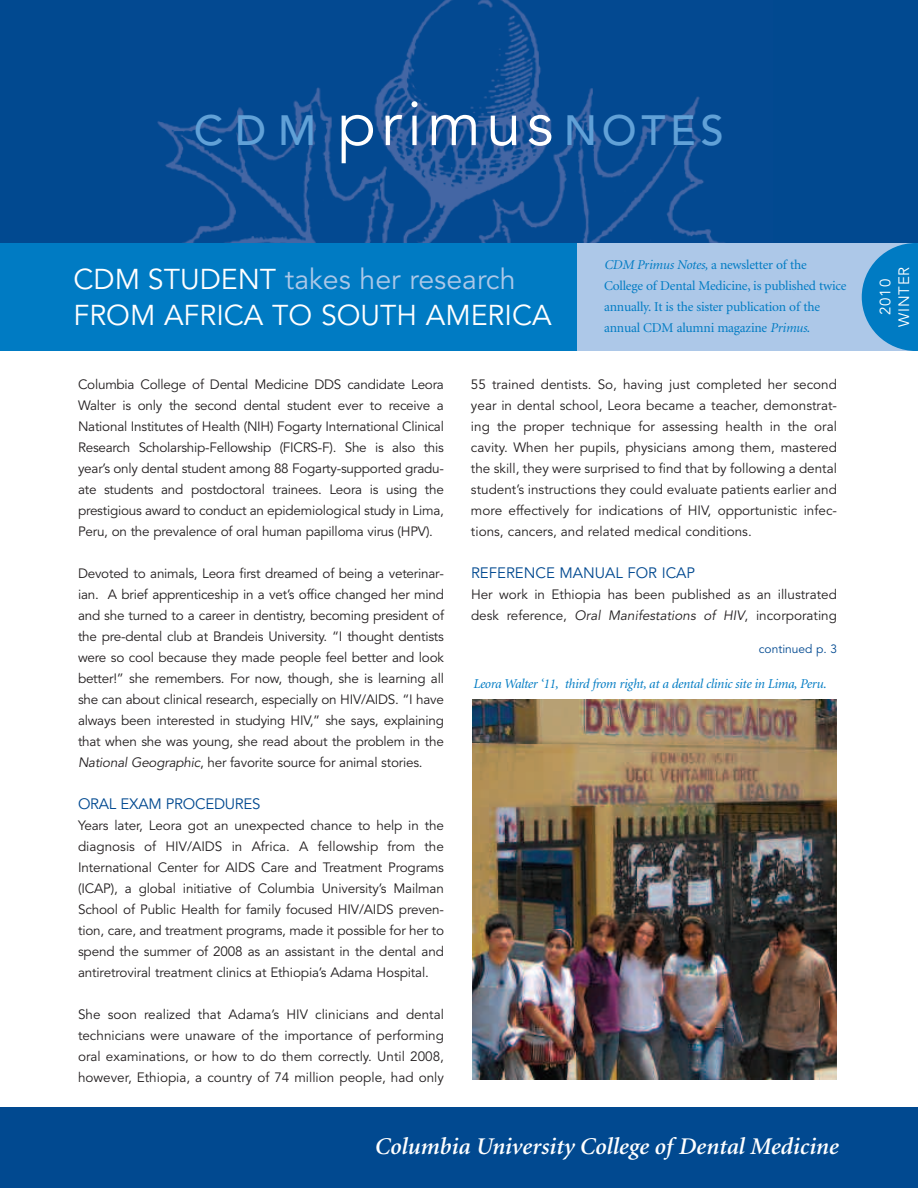
<style>
.page{position:relative;width:918px;height:1188px;background:#fff}
.page>*{position:absolute;margin:0;border:0;box-sizing:border-box;transform-origin:0 0}
.t1{font:500 42px "Avenir";color:#61a1d7}
.t2{font:28.5px "Avenir";color:#adc8e8}
.t3{font:28.5px "Avenir";color:#fff}
.t4{font:italic 600 24px "Minion";color:#fff}
.t5{font:15px "Avenir";color:#014990}
.t6{font:15px/18.8px "Avenir";letter-spacing:.055em;color:#fff;text-align:center}
.t7{font:13.5px/21px "Avenir";color:#231f20;text-align:justify}
.t8{font:13.5px "Minion";letter-spacing:-.015em;color:#007bc3}
.t9{font:italic 13.5px "Minion";letter-spacing:-.02em;color:#007bc3}
.t10{font:12px "Avenir";color:#014990}
.s1{font-weight:400;font-size:63px;color:#fff}
.s2{color:#fff}
.s3{font-style:italic}
</style>
<div class="page">
<div style="left:0;top:0;width:918px;height:243px;background:#014990"></div>
<div style="left:0;top:243px;width:577px;height:108px;background:#007bc3"></div>
<div style="left:577px;top:243px;width:341px;height:108px;background:#adc8e8"></div>
<svg style="left:862px;top:243px;width:56px;height:108px"></svg>
<img style="left:157px;top:0;width:568px;height:243px">
<img style="left:472px;top:700px;width:365px;height:380px">
<div style="left:0;top:1107px;width:918px;height:81px;background:#014990"></div>
<p class="t1" style="left:194px;top:113px;width:532px">C D M <span class="s1">primus</span> NO ES</p>
<p class="t2" style="left:74px;top:267px;width:444px"><span class="s2">CDM STUDENT</span> takes her research</p>
<h2 class="t3" style="left:74px;top:303px;width:480px">FROM AFRICA TO SOUTH AMERICA</h2>
<p class="t8" style="left:604px;top:259px;width:204px"><span class="s3">CDM Primus Notes,</span> a newsletter of the</p>
<p class="t8" style="left:604px;top:280px;width:244px">College of Dental Medicine, is published twice</p>
<p class="t8" style="left:604px;top:301px;width:217px">annually. t is the sister publication of the</p>
<p class="t8" style="left:604px;top:322px;width:208px">annual CDM alumni magazine <span class="s3">Primus</span>.</p>
<p class="t7" style="left:78px;top:375px;width:368px">Columbia College of Dental Medicine DDS candidate Leora Walter is only the second dental student ever to receive a National Institutes of Health (NIH) Fogarty International Clinical Research Scholarship-Fellowship (FICRS-F). She is also this year’s only dental student among 88 Fogarty-supported gradu&shy;ate students and postdoctoral trainees. Leora is using the prestigious award to conduct an epidemiological study in Lima, Peru, on the prevalence of oral human papilloma virus (HPV).</p>
<p class="t7" style="left:78px;top:564px;width:368px">Devoted to animals, Leora first dreamed of being a veterinar&shy;ian. A brief apprenticeship in a vet’s office changed her mind and she turned to a career in dentistry, becoming president of the pre-dental club at Brandeis University. “I thought dentists were so cool because they made people feel better and look better!” she remembers. For now, though, she is learning all she can about clinical research, especially on HIV/AIDS. “I have always been interested in studying HIV,” she says, explaining that when she was young, she read about the problem in the <span class="s3">National Geographic</span>, her favorite source for animal stories.</p>
<p class="t5" style="left:78px;top:798px;width:184px">ORAL EXAM PROCEDURES</p>
<p class="t7" style="left:78px;top:816px;width:368px">Years later, Leora got an unexpected chance to help in the diagnosis of HIV/AIDS in Africa. A fellowship from the International Center for AIDS Care and Treatment Programs (ICAP), a global initiative of Columbia University’s Mailman School of Public Health for family focused HIV/AIDS preven&shy;tion, care, and treatment programs, made it possible for her to spend the summer of 2008 as an assistant in the dental and antiretroviral treatment clinics at Ethiopia’s Adama Hospital.</p>
<p class="t7" style="left:78px;top:1005px;width:368px">She soon realized that Adama’s HIV clinicians and dental technicians were unaware of the importance of performing oral examinations, or how to do them correctly. Until 2008, however, Ethiopia, a country of 74 million people, had only</p>
<p class="t7" style="left:471px;top:375px;width:368px">55 trained dentists. So, having just completed her second year in dental school, Leora became a teacher, demonstrat&shy;ing the proper technique for assessing health in the oral cavity. When her pupils, physicians among them, mastered the skill, they were surprised to find that by following a dental student’s instructions they could evaluate patients earlier and more effectively for indications of HIV, opportunistic infec&shy;tions, cancers, and related medical conditions.</p>
<p class="t5" style="left:471px;top:567px;width:226px">REFERENCE MANUAL FOR ICAP</p>
<p class="t7" style="left:471px;top:585px;width:368px">Her work in Ethiopia has been published as an illustrated desk reference, <span class="s3">Oral Manifestations of HIV</span>, incorporating</p>
<p class="t10" style="left:759px;top:643px;width:80px">continued p. 3</p>
<p class="t9" style="left:473px;top:678px;width:352px">Leora Walter ‘11, third from right, at a dental clinic site in Lima, Peru</p>
<p class="t4" style="left:374px;top:1137px;width:465px">Colum ia University College of Dental Medicine</p>
<p class="t6" style="left:877px;top:327px;width:62px;rotate:-90deg">2010<br>WINTER</p>
</div>
